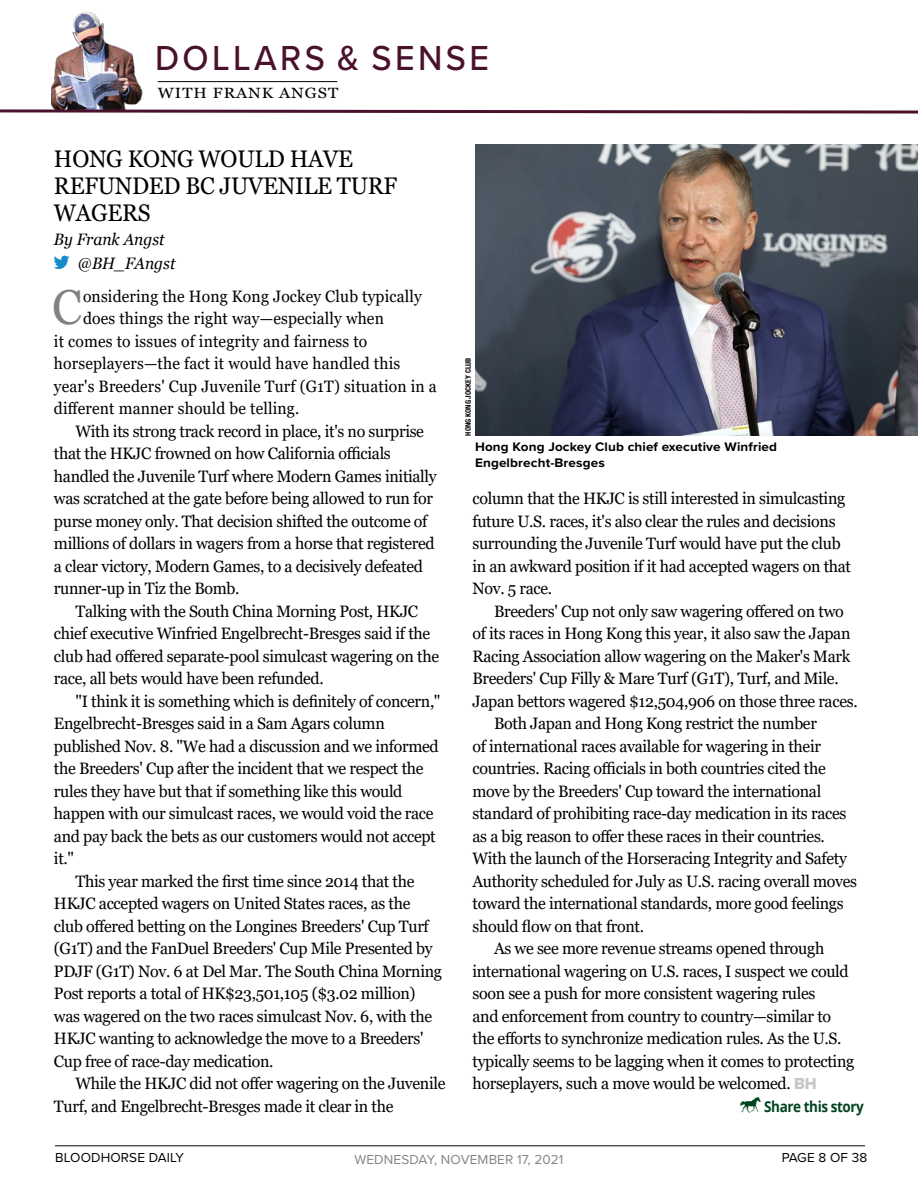
<style>
.page{position:relative;width:918px;height:1188px;background:#fff}
.page>*{position:absolute;margin:0;border:0;box-sizing:border-box;transform-origin:0 0}
.First_Paragraph{font:48.9px "Georgia";color:#808285;scale:.95 1}
.t1{font:500 36px "Proxima Nova A";letter-spacing:.1em;color:#4a112c;scale:.95 1}
.Headline{font:24px/27px "Georgia";letter-spacing:-.01em;color:#000;scale:.95 1}
.Body_Copy{font:16.5px/22.5px "Georgia";letter-spacing:-.02em;color:#000}
.First_Paragraph-2{font:16.5px "Georgia";letter-spacing:.01em;color:#000;scale:.95 1}
.Byline{font:italic 16.5px "Georgia";color:#000;scale:.95 1}
.Byline_Twitter_Handl{font:italic 16.5px "Georgia";color:#000;scale:.95 1}
.ShareThisStory{font:700 15px "Open Sans";letter-spacing:-.03em;color:#00441f;scale:.9 1}
.t2{font:14.85px "Georgia";letter-spacing:.06em;color:#000;scale:1.11 1}
.t3{font:13.5px "Proxima Nova";letter-spacing:.01em;color:#848484}
.t4{font:13.5px "Proxima Nova";letter-spacing:.01em;color:#000}
.t5{font:700 12.9px/16.2px "Proxima Nova";letter-spacing:.01em;color:#000;scale:1.05 1}
.Photo_Credit{font:700 condensed 7.5px "Helvetica Neue LT Std";color:#000}
.s1{color:#148cca}
.s2{font-family:"Proxima Nova Extrabld";color:#c7c7c7}
</style>
<div class="page">
<hr style="left:55px;top:1146px;width:810px;height:1px;background:#000">
<hr style="left:158px;top:81px;width:179px;height:1px;background:#000">
<img style="left:51px;top:12px;width:92px;height:96px">
<svg style="left:0;top:108px;width:918px;height:6px"></svg>
<img style="left:475px;top:144px;width:443px;height:292px">
<h2 class="t1" style="left:155px;top:31px;width:353px">DOLLARS &amp; SENSE</h2>
<p class="t2" style="left:158px;top:84px;width:164px">WITH FRANK ANGST</p>
<p class="Headline" style="left:54px;top:145px;width:363px">HONG KONG WOULD HAVE<br>REFUNDED BC JUVENILE TURF<br>WAGERS</p>
<p class="Byline" style="left:54px;top:229px;width:118px">By Frank Angst</p>
<p class="Byline_Twitter_Handl" style="left:54px;top:253px;width:129px"><span class="s1">▼</span> @BH_FAngst</p>
<p class="First_Paragraph" style="left:52px;top:278px;width:33px">C</p>
<p class="First_Paragraph-2" style="left:83px;top:286px;width:358px">onsidering the Hong Kong Jockey Club typically</p>
<p class="First_Paragraph-2" style="left:83px;top:308px;width:318px">does things the right way—especially when</p>
<p class="First_Paragraph-2" style="left:54px;top:331px;width:331px">it comes to issues of integrity and fairness to</p>
<p class="First_Paragraph-2" style="left:54px;top:353px;width:366px">horseplayers—the fact it would have handled this</p>
<p class="First_Paragraph-2" style="left:54px;top:376px;width:404px">year's Breeders' Cup Juvenile Turf (G1T) situation in a</p>
<p class="First_Paragraph-2" style="left:54px;top:398px;width:260px">different manner should be telling.</p>
<p class="Body_Copy" style="left:54px;top:420px;width:384px;text-indent:22px">With its strong track record in place, it's no surprise that the HKJC frowned on how California officials handled the Juvenile Turf where Modern Games initially was scratched at the gate before being allowed to run for purse money only. That decision shifted the outcome of millions of dollars in wagers from a horse that registered a clear victory, Modern Games, to a decisively defeated runner-up in Tiz the Bomb.</p>
<p class="Body_Copy" style="left:54px;top:600px;width:387px;text-indent:22px">Talking with the South China Morning Post, HKJC chief executive Winfried Engelbrecht-Bresges said if the club had offered separate-pool simulcast wagering on the race, all bets would have been refunded.</p>
<p class="Body_Copy" style="left:54px;top:690px;width:388px;text-indent:22px">"I think it is something which is definitely of concern," Engelbrecht-Bresges said in a Sam Agars column published Nov. 8. "We had a discussion and we informed the Breeders' Cup after the incident that we respect the rules they have but that if something like this would happen with our simulcast races, we would void the race and pay back the bets as our customers would not accept it."</p>
<p class="Body_Copy" style="left:54px;top:870px;width:390px;text-indent:22px">This year marked the first time since 2014 that the HKJC accepted wagers on United States races, as the club offered betting on the Longines Breeders' Cup Turf (G1T) and the FanDuel Breeders' Cup Mile Presented by PDJF (G1T) Nov. 6 at Del Mar. The South China Morning Post reports a total of HK$23,501,105 ($3.02 million) was wagered on the two races simulcast Nov. 6, with the HKJC wanting to acknowledge the move to a Breeders' Cup free of race-day medication.</p>
<p class="Body_Copy" style="left:54px;top:1072px;width:393px;text-indent:22px">While the HKJC did not offer wagering on the Juvenile<br>Turf, and Engelbrecht-Bresges made it clear in the</p>
<p class="Photo_Credit" style="left:463px;top:436px;width:79px;rotate:-90deg">HONG KONG JOCKEY CLUB</p>
<p class="t5" style="left:475px;top:438px;width:289px">Hong Kong Jockey Club chief executive Winfried<br>Engelbrecht-Bresges</p>
<p class="Body_Copy" style="left:472px;top:487px;width:380px">column that the HKJC is still interested in simulcasting future U.S. races, it's also clear the rules and decisions surrounding the Juvenile Turf would have put the club in an awkward position if it had accepted wagers on that Nov. 5 race.</p>
<p class="Body_Copy" style="left:472px;top:600px;width:387px;text-indent:22px">Breeders' Cup not only saw wagering offered on two of its races in Hong Kong this year, it also saw the Japan Racing Association allow wagering on the Maker's Mark Breeders' Cup Filly &amp; Mare Turf (G1T), Turf, and Mile.<br>Japan bettors wagered $12,504,906 on those three races.</p>
<p class="Body_Copy" style="left:472px;top:712px;width:386px;text-indent:22px">Both Japan and Hong Kong restrict the number<br>of international races available for wagering in their countries. Racing officials in both countries cited the move by the Breeders' Cup toward the international standard of prohibiting race-day medication in its races as a big reason to offer these races in their countries.<br>With the launch of the Horseracing Integrity and Safety Authority scheduled for July as U.S. racing overall moves toward the international standards, more good feelings should flow on that front.</p>
<p class="Body_Copy" style="left:472px;top:937px;width:383px;text-indent:22px">As we see more revenue streams opened through international wagering on U.S. races, I suspect we could soon see a push for more consistent wagering rules<br>and enforcement from country to country—similar to the efforts to synchronize medication rules. As the U.S. typically seems to be lagging when it comes to protecting horseplayers, such a move would be welcomed. <span class="s2">BH</span></p>
<p class="ShareThisStory" style="left:739px;top:1095px;width:141px">▲ Share this story</p>
<p class="t4" style="left:55px;top:1147px;width:131px">BLOODHORSE DAILY</p>
<p class="t3" style="left:354px;top:1150px;width:211px">WEDNESDAY, NOVEMBER 17, 2021</p>
<p class="t4" style="left:782px;top:1147px;width:87px">PAGE 8 OF 38</p>
</div>
